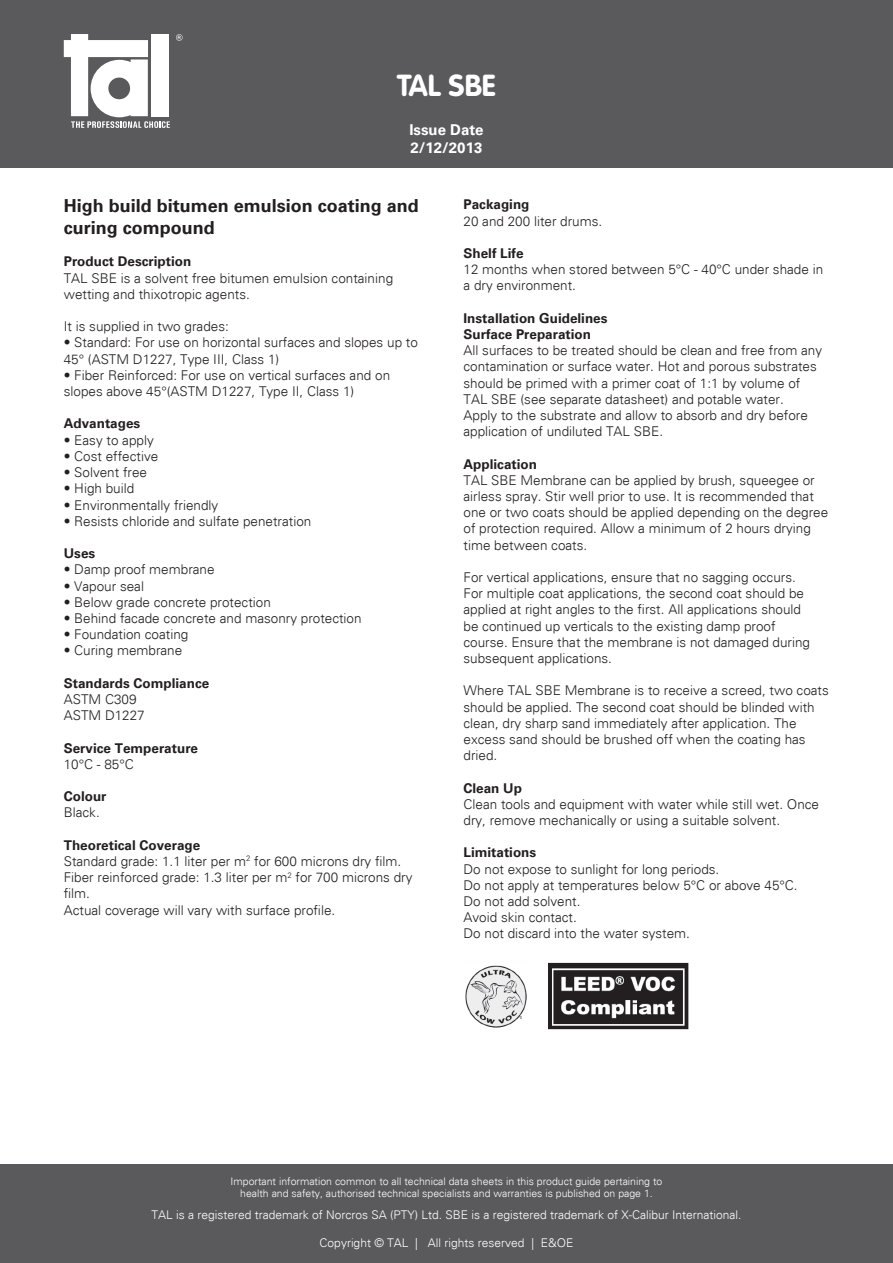
<style>
.page{position:relative;width:893px;height:1263px;background:#fff}
.page>*{position:absolute;margin:0;border:0;box-sizing:border-box;transform-origin:0 0}
.t1{font:700 30px "VAG Rounded";color:#fff}
.t2{font:700 18px/21.6px "Univers";color:#231f20}
.t3{font:700 15px/18px "Univers";color:#fff}
.t4{font:italic 300 13.5px/16.2px "Univers";color:#231f20}
.t5{font:700 13.5px/16.2px "Univers";color:#231f20}
.t6{font:italic 300 12px "Univers";color:#fff}
.t7{font:italic 300 10.5px/12.6px "Univers";color:#fff;text-align:center}
.s1{font-weight:700;font-style:normal}
</style>
<div class="page">
<div style="left:0;top:0;width:893px;height:168px;background:#5a5a5d"></div>
<div style="left:0;top:1165px;width:893px;height:98px;background:#5a5a5d"></div>
<svg style="left:64px;top:34px;width:106px;height:94px"></svg>
<svg style="left:176px;top:34px;width:7px;height:7px"></svg>
<img style="left:465px;top:962px;width:224px;height:68px">
<h1 class="t1" style="left:397px;top:73px;width:100px">TAL SBE</h1>
<p class="t3" style="left:409px;top:122px;width:76px">Issue Date<br>2/12/2013</p>
<h2 class="t2" style="left:64px;top:196px;width:357px">High build bitumen emulsion coating and curing compound</h2>
<p class="t5" style="left:64px;top:254px;width:129px">Product Description</p>
<p class="t4" style="left:64px;top:271px;width:331px">TAL SBE is a solvent free bitumen emulsion containing wetting and thixotropic agents.</p>
<p class="t4" style="left:64px;top:319px;width:167px">It is supplied in two grades:</p>
<p class="t4" style="left:64px;top:335px;width:356px">• Standard: For use on horizontal surfaces and slopes up to<br>45° (ASTM D1227, Type III, Class 1)</p>
<p class="t4" style="left:64px;top:368px;width:328px">• Fiber Reinforced: For use on vertical surfaces and on slopes above 45°(ASTM D1227, Type II, Class 1)</p>
<p class="t5" style="left:64px;top:416px;width:78px">Advantages</p>
<p class="t4" style="left:64px;top:433px;width:92px">• Easy to apply</p>
<p class="t4" style="left:64px;top:449px;width:96px">• Cost effective</p>
<p class="t4" style="left:64px;top:465px;width:85px">• Solvent free</p>
<p class="t4" style="left:64px;top:481px;width:72px">• High build</p>
<p class="t4" style="left:64px;top:497px;width:156px">• Environmentally friendly</p>
<p class="t4" style="left:64px;top:514px;width:249px">• Resists chloride and sulfate penetration</p>
<p class="t5" style="left:64px;top:546px;width:33px">Uses</p>
<p class="t4" style="left:64px;top:562px;width:152px">• Damp proof membrane</p>
<p class="t4" style="left:64px;top:578px;width:82px">• Vapour seal</p>
<p class="t4" style="left:64px;top:595px;width:209px">• Below grade concrete protection</p>
<p class="t4" style="left:64px;top:611px;width:299px">• Behind facade concrete and masonry protection</p>
<p class="t4" style="left:64px;top:627px;width:126px">• Foundation coating</p>
<p class="t4" style="left:64px;top:643px;width:120px">• Curing membrane</p>
<p class="t5" style="left:64px;top:676px;width:147px">Standards Compliance</p>
<p class="t4" style="left:64px;top:692px;width:83px">ASTM C309<br>ASTM D1227</p>
<p class="t5" style="left:64px;top:740px;width:136px">Service Temperature</p>
<p class="t4" style="left:64px;top:757px;width:72px">10°C - 85°C</p>
<p class="t5" style="left:64px;top:789px;width:44px">Colour</p>
<p class="t4" style="left:64px;top:805px;width:38px">Black.</p>
<p class="t4" style="left:64px;top:838px;width:350px"><span class="s1">Theoretical Coverage<br></span>Standard grade: 1.1 liter per m<sup>2</sup> for 600 microns dry film.<br>Fiber reinforced grade: 1.3 liter per m<sup>2</sup> for 700 microns dry film.<br>Actual coverage will vary with surface profile.</p>
<p class="t5" style="left:463px;top:197px;width:68px">Packaging</p>
<p class="t4" style="left:463px;top:213px;width:140px">20 and 200 liter drums.</p>
<p class="t5" style="left:463px;top:246px;width:62px">Shelf Life</p>
<p class="t4" style="left:463px;top:262px;width:361px">12 months when stored between 5°C - 40°C under shade in a dry environment.</p>
<p class="t5" style="left:463px;top:311px;width:146px">Installation Guidelines<br>Surface Preparation</p>
<p class="t4" style="left:463px;top:343px;width:360px">All surfaces to be treated should be clean and free from any contamination or surface water. Hot and porous substrates should be primed with a primer coat of 1:1 by volume of TAL SBE (see separate datasheet) and potable water.<br>Apply to the substrate and allow to absorb and dry before application of undiluted TAL SBE.</p>
<p class="t5" style="left:463px;top:456px;width:75px">Application</p>
<p class="t4" style="left:463px;top:473px;width:366px">TAL SBE Membrane can be applied by brush, squeegee or airless spray. Stir well prior to use. It is recommended that one or two coats should be applied depending on the degree of protection required. Allow a minimum of 2 hours drying time between coats.</p>
<p class="t4" style="left:463px;top:570px;width:348px">For vertical applications, ensure that no sagging occurs.<br>For multiple coat applications, the second coat should be applied at right angles to the first. All applications should be continued up verticals to the existing damp proof course. Ensure that the membrane is not damaged during subsequent applications.</p>
<p class="t4" style="left:463px;top:683px;width:367px">Where TAL SBE Membrane is to receive a screed, two coats should be applied. The second coat should be blinded with clean, dry sharp sand immediately after application. The excess sand should be brushed off when the coating has dried.</p>
<p class="t5" style="left:463px;top:780px;width:60px">Clean Up</p>
<p class="t4" style="left:463px;top:797px;width:357px">Clean tools and equipment with water while still wet. Once dry, remove mechanically or using a suitable solvent.</p>
<p class="t5" style="left:463px;top:845px;width:74px">Limitations</p>
<p class="t4" style="left:463px;top:861px;width:336px">Do not expose to sunlight for long periods.<br>Do not apply at temperatures below 5°C or above 45°C.<br>Do not add solvent.<br>Avoid skin contact.<br>Do not discard into the water system.</p>
<p class="t7" style="left:231px;top:1175px;width:433px">Important information common to all technical data sheets in this product guide pertaining to health and safety, authorised technical specialists and warranties is published on page 1.</p>
<p class="t6" style="left:151px;top:1210px;width:592px">TAL is a registered trademark of Norcros SA (PTY) Ltd. SBE is a registered trademark of X-Calibur International.</p>
<p class="t6" style="left:320px;top:1238px;width:255px">Copyright © TAL | All rights reserved | E&amp;OE</p>
</div>
